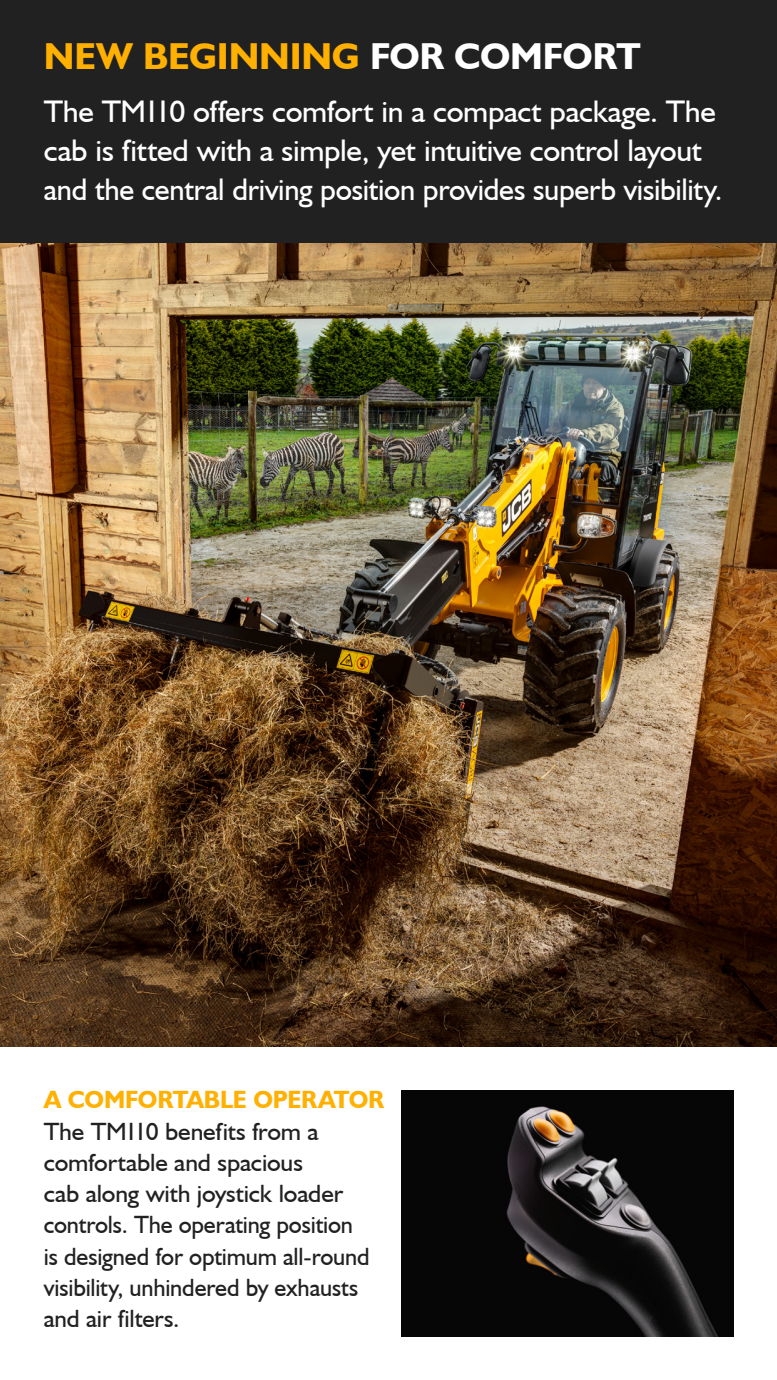
<style>
.page{position:relative;width:777px;height:1380px;background:#fff}
.page>*{position:absolute;margin:0;border:0;box-sizing:border-box;transform-origin:0 0}
.t1{font:700 37.5px "JCB Euro";letter-spacing:-.01em;color:#ffb000}
.t2{font:31.25px/39.1px "JCB Euro Roman";letter-spacing:-.01em;color:#fff}
.t3{font:25px/31.2px "JCB Euro Roman";letter-spacing:-.005em;color:#212121}
.t4{font:700 25px "JCB Euro";letter-spacing:-.01em;color:#ffb000}
.s1{color:#fff}
</style>
<div class="page">
<img style="left:0;top:243px;width:776px;height:804px">
<img style="left:401px;top:1091px;width:331px;height:245px">
<div style="left:0;top:0;width:776px;height:243px;background:#212121"></div>
<h1 class="t1" style="left:44px;top:41px;width:598px">NEW BEGINNING <span class="s1">FOR COMFORT</span></h1>
<p class="t2" style="left:44px;top:94px;width:680px">The TM110 offers comfort in a compact package. The cab is fitted with a simple, yet intuitive control layout and the central driving position provides superb visibility.</p>
<p class="t4" style="left:44px;top:1089px;width:341px">A COMFORTABLE OPERATOR</p>
<p class="t3" style="left:44px;top:1117px;width:327px">The TM110 benefits from a comfortable and spacious<br>cab along with joystick loader controls. The operating position is designed for optimum all-round visibility, unhindered by exhausts and air filters.</p>
</div>
